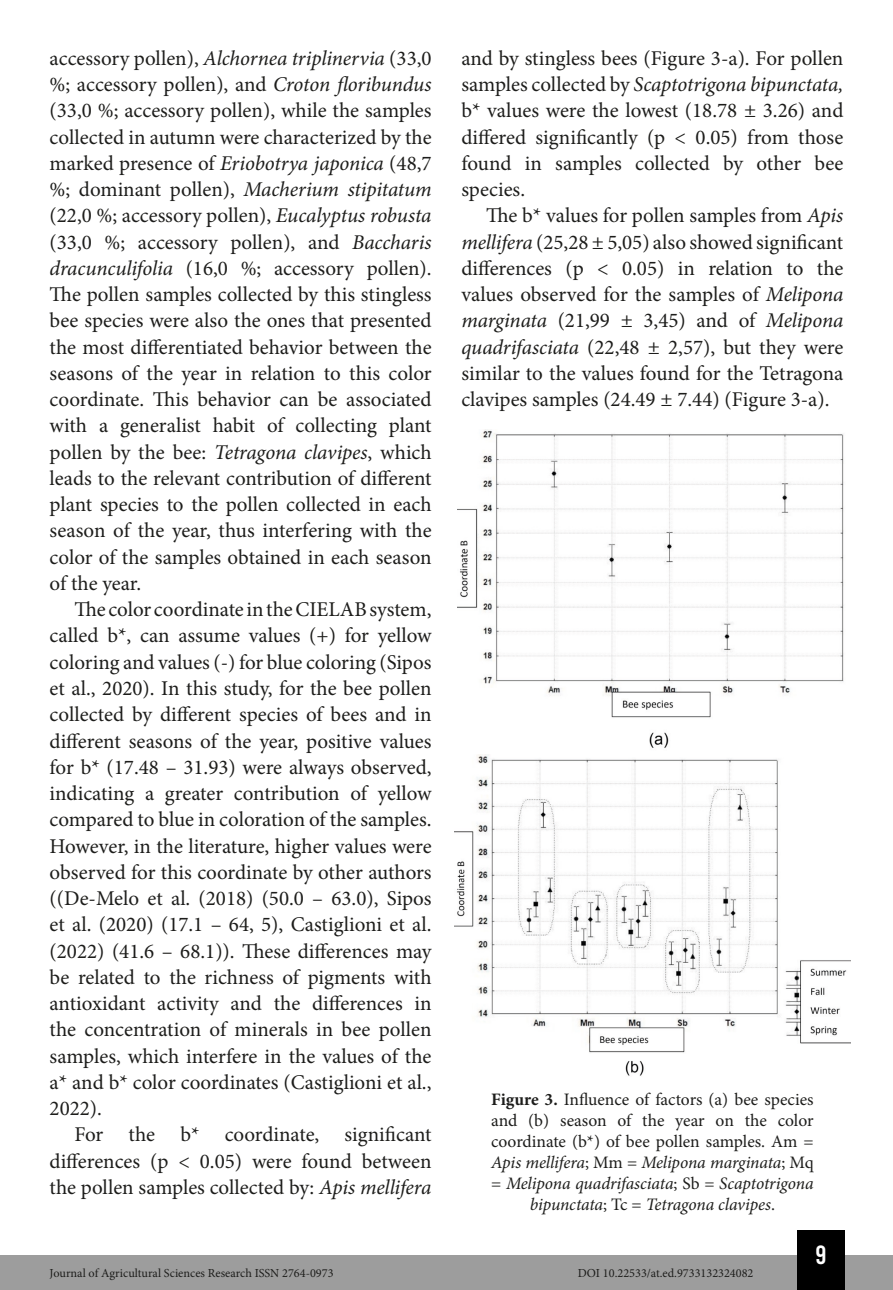
<style>
.page{position:relative;width:893px;height:1290px;background:#fff}
.page>*{position:absolute;margin:0;border:0;box-sizing:border-box;transform-origin:0 0}
.t1{font:26.25px "Bebas Kai";color:#fff}
.t2{font:21px/26.2px "Minion Pro";color:#1d1d1b;text-align:justify}
.t3{font:17.5px/21px "Minion Pro";color:#1d1d1b;text-align:center}
.t4{font:12.25px "Minion Pro";color:#1d1d1b}
.s1{font-style:italic}
.s2{font-weight:700}
</style>
<div class="page">
<div style="left:0;top:1255px;width:893px;height:35px;background:#9d9d9d"></div>
<div style="left:797px;top:1230px;width:48px;height:60px;background:#000"></div>
<img style="left:458px;top:429px;width:386px;height:319px">
<img style="left:454px;top:754px;width:396px;height:322px">
<p class="t2" style="left:50px;top:45px;width:384px">accessory pollen), <span class="s1">Alchornea triplinervia</span> (33,0 %; accessory pollen), and <span class="s1">Croton floribundus </span>(33,0 %; accessory pollen), while the samples collected in autumn were characterized by the marked presence of <span class="s1">Eriobotrya japonica</span> (48,7 %; dominant pollen), <span class="s1">Macherium stipitatum </span>(22,0 %; accessory pollen), <span class="s1">Eucalyptus robusta </span>(33,0 %; accessory pollen), and <span class="s1">Baccharis dracunculifolia</span> (16,0 %; accessory pollen).<br>The pollen samples collected by this stingless bee species were also the ones that presented the most differentiated behavior between the seasons of the year in relation to this color coordinate. This behavior can be associated with a generalist habit of collecting plant pollen by the bee: <span class="s1">Tetragona clavipes</span>, which leads to the relevant contribution of different plant species to the pollen collected in each season of the year, thus interfering with the color of the samples obtained in each season of the year.</p>
<p class="t2" style="left:50px;top:596px;width:384px;text-indent:25px">The color coordinate in the CIELAB system, called b*, can assume values (+) for yellow coloring and values (-) for blue coloring (Sipos et al., 2020). In this study, for the bee pollen collected by different species of bees and in different seasons of the year, positive values for b* (17.48 – 31.93) were always observed, indicating a greater contribution of yellow compared to blue in coloration of the samples.<br>However, in the literature, higher values were observed for this coordinate by other authors ((De-Melo et al. (2018) (50.0 – 63.0), Sipos et al. (2020) (17.1 – 64, 5), Castiglioni et al. (2022) (41.6 – 68.1)). These differences may be related to the richness of pigments with antioxidant activity and the differences in the concentration of minerals in bee pollen samples, which interfere in the values of the a* and b* color coordinates (Castiglioni et al., 2022).</p>
<p class="t2" style="left:50px;top:1121px;width:383px;text-indent:25px">For the b* coordinate, significant differences (p &lt; 0.05) were found between the pollen samples collected by: <span class="s1">Apis mellifera</span></p>
<p class="t2" style="left:461px;top:45px;width:384px">and by stingless bees (Figure 3-a). For pollen samples collected by <span class="s1">Scaptotrigona bipunctata, </span>b* values were the lowest (18.78 ± 3.26) and differed significantly (p &lt; 0.05) from those found in samples collected by other bee species.</p>
<p class="t2" style="left:461px;top:203px;width:384px;text-indent:25px">The b* values for pollen samples from <span class="s1">Apis mellifera</span> (25,28 ± 5,05) also showed significant differences (p &lt; 0.05) in relation to the values observed for the samples of <span class="s1">Melipona marginata</span> (21,99 ± 3,45) and of <span class="s1">Melipona quadrifasciata</span> (22,48 ± 2,57), but they were similar to the values found for the Tetragona clavipes samples (24.49 ± 7.44) (Figure 3-a).</p>
<p class="t3" style="left:491px;top:1089px;width:324px"><span class="s2">Figure 3.</span> Influence of factors (a) bee species and (b) season of the year on the color coordinate (b*) of bee pollen samples. Am = <span class="s1">Apis mellifera</span>; Mm = <span class="s1">Melipona marginata</span>; Mq = <span class="s1">Melipona quadrifasciata</span>; Sb = <span class="s1">Scaptotrigona bipunctata</span>; Tc = <span class="s1">Tetragona clavipes</span>.</p>
<p class="t1" style="left:815px;top:1241px;width:13px">9</p>
<p class="t4" style="left:50px;top:1265px;width:285px">Journal of Agricultural Sciences Research ISSN 2764-0973</p>
<p class="t4" style="left:578px;top:1265px;width:177px">DOI 10.22533/at.ed.9733132324082</p>
</div>
